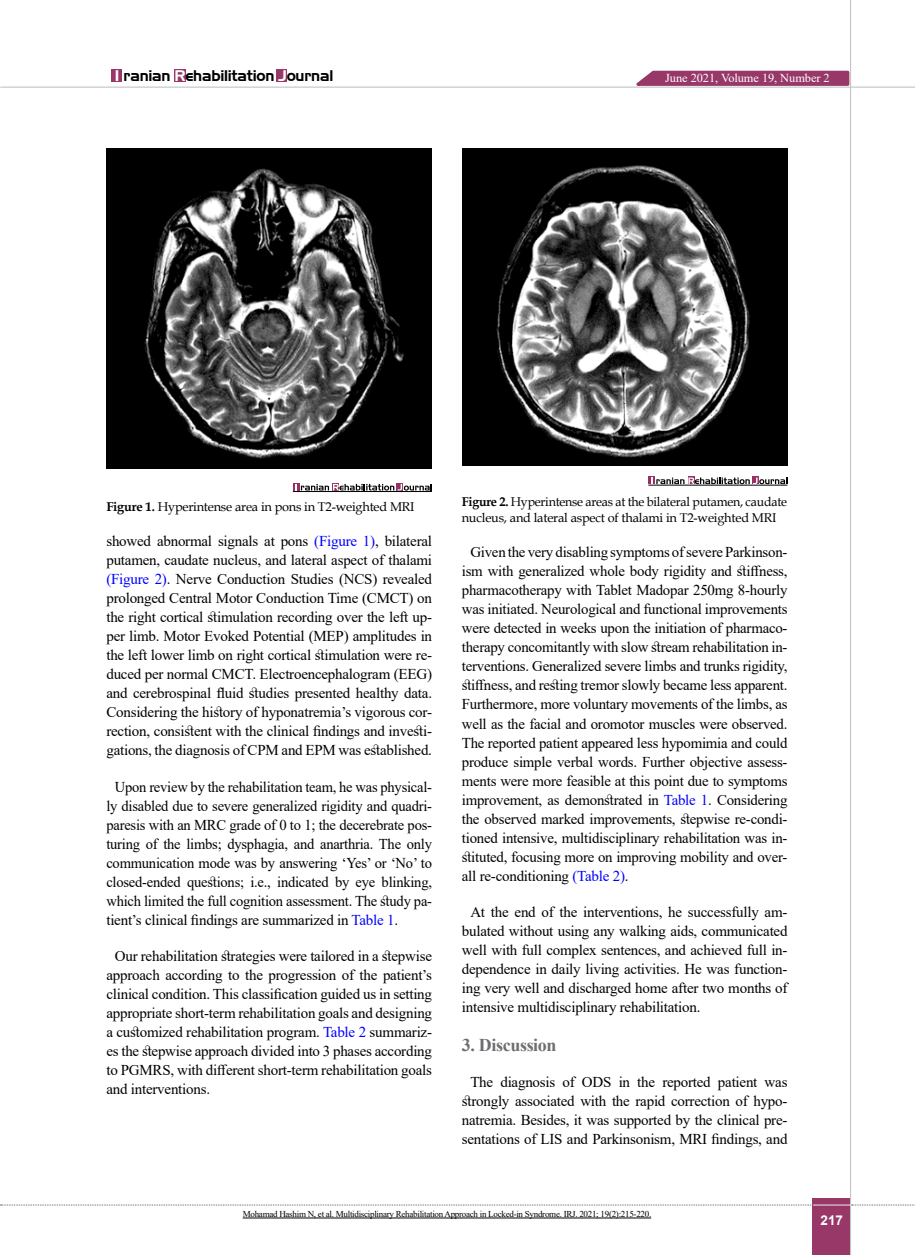
<style>
.page{position:relative;width:915px;height:1255px;background:#fff}
.page>*{position:absolute;margin:0;border:0;box-sizing:border-box;transform-origin:0 0}
.t1{font:700 18px "Times New Roman";letter-spacing:-.02em;color:#6d6e71}
.t2{font:15px/19px "Times New Roman";letter-spacing:-.015em;color:#000;text-align:justify}
.t3{font:15px "Aero";letter-spacing:-.015em;color:#000}
.t4{font:700 13.5px "Arial";color:#fff}
.t5{font:12.75px/16.5px "Book Antiqua";letter-spacing:-.015em;color:#000}
.t6{font:12.15px "Times New Roman";letter-spacing:-.005em;color:#fff}
.t7{font:9px "Times New Roman";letter-spacing:-.03em;color:#000}
.s1{color:#fff}
.s2{font-weight:700}
.s3{color:#00f}
</style>
<div class="page">
<div style="left:812px;top:1198px;width:38px;height:56px;background:#983868"></div>
<hr style="left:849px;top:0;width:1px;height:1254px;background:#c2c4c6">
<hr style="left:0;top:87px;width:914px;height:1px;background:#c2c4c6">
<hr style="left:812px;top:1204px;width:38px;height:1px;background:#ebebec">
<svg style="left:851px;top:1204px;width:64px;height:1px"></svg>
<div style="left:112px;top:69px;width:10px;height:13px;background:#983868"></div>
<div style="left:174px;top:69px;width:12px;height:13px;background:#983868"></div>
<div style="left:276px;top:69px;width:11px;height:13px;background:#983868"></div>
<svg style="left:629px;top:69px;width:221px;height:18px;background:#ac6187"></svg>
<svg style="left:1px;top:1204px;width:811px;height:1px"></svg>
<img style="left:106px;top:149px;width:326px;height:319px">
<div style="left:293px;top:483px;width:6px;height:8px;background:#953263"></div>
<svg style="left:332px;top:483px;width:7px;height:8px"></svg>
<svg style="left:396px;top:483px;width:7px;height:8px"></svg>
<svg style="left:295px;top:484px;width:137px;height:6px"></svg>
<hr style="left:293px;top:491px;width:139px;height:1px;background:#000">
<img style="left:462px;top:149px;width:325px;height:316px">
<div style="left:648px;top:476px;width:6px;height:8px;background:#953263"></div>
<div style="left:687px;top:476px;width:7px;height:8px;background:#953263"></div>
<div style="left:751px;top:476px;width:7px;height:8px;background:#953263"></div>
<svg style="left:651px;top:477px;width:136px;height:7px"></svg>
<hr style="left:648px;top:485px;width:139px;height:1px;background:#000">
<hr style="left:243px;top:1217px;width:408px;height:1px;background:#000">
<p class="t3" style="left:115px;top:67px;width:220px"><span class="s1">I</span> ranian <span class="s1">R</span>ehabilitation <span class="s1">J</span>ournal</p>
<p class="t6" style="left:665px;top:69px;width:166px">June 2021, Volume 19, Number 2</p>
<p class="t5" style="left:106px;top:498px;width:309px"><span class="s2">Figure 1.</span> Hyperintense area in pons in T2-weighted MRI</p>
<p class="t5" style="left:461px;top:493px;width:327px"><span class="s2">Figure 2.</span> Hyperintense areas at the bilateral putamen, caudate nucleus, and lateral aspect of thalami in T2-weighted MRI</p>
<p class="t2" style="left:106px;top:530px;width:327px">showed abnormal signals at pons <span class="s3">(Figure 1)</span>, bilateral putamen, caudate nucleus, and lateral aspect of thalami <span class="s3">(Figure 2)</span>. Nerve Conduction Studies (NCS) revealed prolonged Central Motor Conduction Time (CMCT) on the right cortical stimulation recording over the left up&shy;per limb. Motor Evoked Potential (MEP) amplitudes in the left lower limb on right cortical stimulation were re&shy;duced per normal CMCT. Electroencephalogram (EEG) and cerebrospinal fluid studies presented healthy data.<br>Considering the history of hyponatremia’s vigorous cor&shy;rection, consistent with the clinical findings and investi&shy;gations, the diagnosis of CPM and EPM was established.</p>
<p class="t2" style="left:106px;top:776px;width:327px;text-indent:9px">Upon review by the rehabilitation team, he was physical&shy;ly disabled due to severe generalized rigidity and quadri&shy;paresis with an MRC grade of 0 to 1; the decerebrate pos&shy;turing of the limbs; dysphagia, and anarthria. The only communication mode was by answering ‘Yes’ or ‘No’ to closed-ended questions; i.e., indicated by eye blinking, which limited the full cognition assessment. The study pa&shy;tient’s clinical findings are summarized in <span class="s3">Table 1</span>.</p>
<p class="t2" style="left:106px;top:946px;width:327px;text-indent:9px">Our rehabilitation strategies were tailored in a stepwise approach according to the progression of the patient’s clinical condition. This classification guided us in setting appropriate short-term rehabilitation goals and designing a customized rehabilitation program. <span class="s3">Table 2</span> summariz&shy;es the stepwise approach divided into 3 phases according to PGMRS, with different short-term rehabilitation goals and interventions.</p>
<p class="t2" style="left:461px;top:542px;width:327px;text-indent:9px">Given the very disabling symptoms of severe Parkinson&shy;ism with generalized whole body rigidity and stiffness, pharmacotherapy with Tablet Madopar 250mg 8-hourly was initiated. Neurological and functional improvements were detected in weeks upon the initiation of pharmaco&shy;therapy concomitantly with slow stream rehabilitation in&shy;terventions. Generalized severe limbs and trunks rigidity, stiffness, and resting tremor slowly became less apparent.<br>Furthermore, more voluntary movements of the limbs, as well as the facial and oromotor muscles were observed.<br>The reported patient appeared less hypomimia and could produce simple verbal words. Further objective assess&shy;ments were more feasible at this point due to symptoms improvement, as demonstrated in <span class="s3">Table 1</span>. Considering the observed marked improvements, stepwise re-condi&shy;tioned intensive, multidisciplinary rehabilitation was in&shy;stituted, focusing more on improving mobility and over&shy;all re-conditioning <span class="s3">(Table 2)</span>.</p>
<p class="t2" style="left:461px;top:902px;width:327px;text-indent:9px">At the end of the interventions, he successfully am&shy;bulated without using any walking aids, communicated well with full complex sentences, and achieved full in&shy;dependence in daily living activities. He was function&shy;ing very well and discharged home after two months of intensive multidisciplinary rehabilitation.</p>
<p class="t1" style="left:461px;top:1031px;width:96px">3. Discussion</p>
<p class="t2" style="left:461px;top:1071px;width:327px;text-align:center">The diagnosis of ODS in the reported patient was strongly associated with the rapid correction of hypo&shy;natremia. Besides, it was supported by the clinical pre&shy;sentations of LIS and Parkinsonism, MRI findings, and</p>
<p class="t7" style="left:243px;top:1207px;width:410px">Mohamad Hashim N, et al. Multidisciplinary Rehabilitation Approach in Locked-in Syndrome. IRJ. 2021; 19(2):215-220.</p>
<p class="t4" style="left:820px;top:1210px;width:24px">217</p>
</div>
